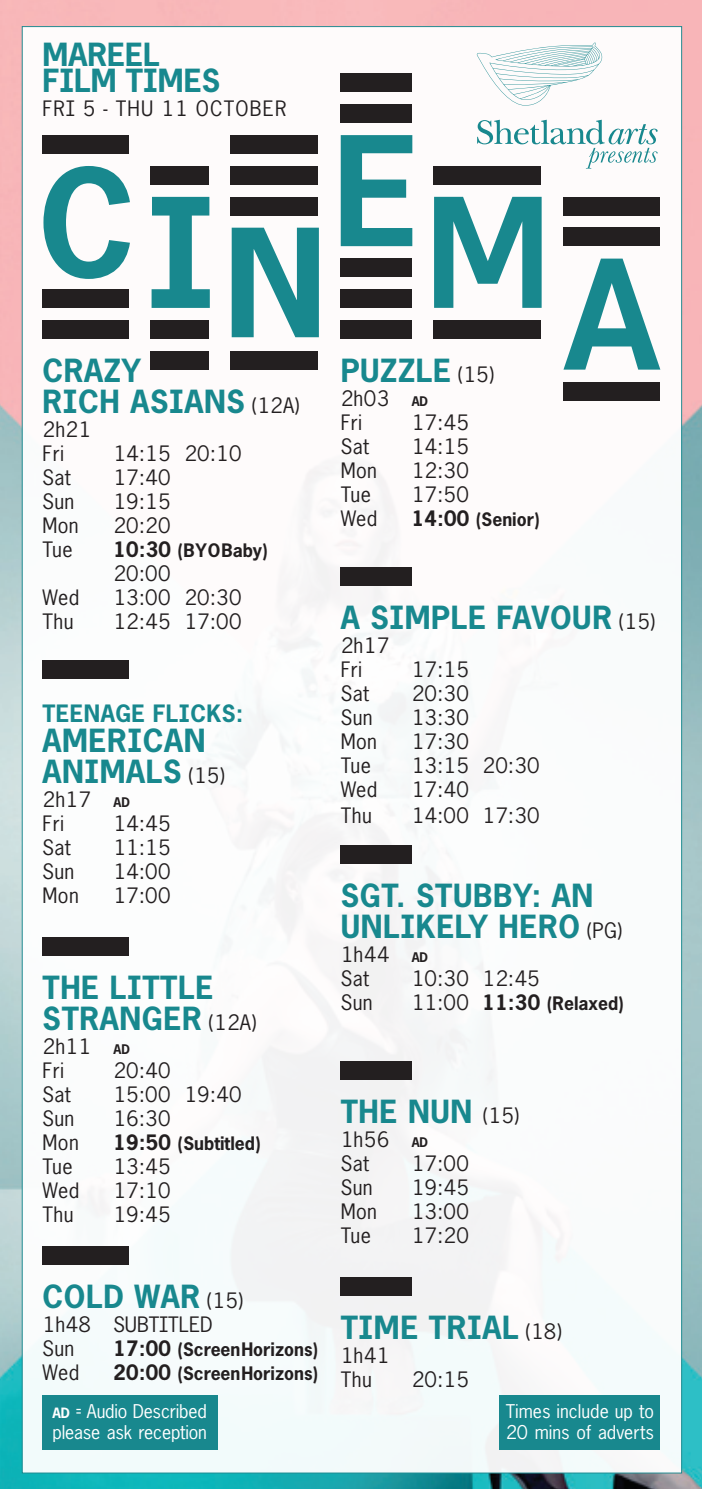
<style>
.page{position:relative;width:702px;height:1489px;background:#fff}
.page>*{position:absolute;margin:0;border:0;box-sizing:border-box;transform-origin:0 0}
.t1{font:700 30px/30.8px "Agate Text MW";letter-spacing:.02em;color:#18888e}
.t2{font:700 30px/26px "Agate Text MW";color:#18888e}
.t3{font:700 22.5px "Agate Text MW";letter-spacing:.02em;color:#18888e}
.t4{font:20px/24px "Agate Text MW";letter-spacing:.02em;color:#231f20}
.t5{font:20px "Agate Text MW";letter-spacing:.06em;color:#231f20}
.t6{font:20px/24px "Agate Text MW";color:#231f20}
.t7{font:17.75px/21.5px "Agate Text MW";letter-spacing:-.01em;color:#fff;scale:.5 1}
.t8{font:17.75px/21.2px "Agate Text MW";letter-spacing:-.01em;color:#fff}
.t9{font:700 17.5px "Agate Text MW";color:#231f20}
.t10{font:700 17.5px "Agate Text MW";letter-spacing:.025em;color:#231f20}
.s1{font-weight:400;font-size:20px;color:#231f20}
.s2{font-size:20px}
.s3{font-weight:700;font-size:12.5px}
.s4{font-weight:400;font-size:20px}
.s5{font-weight:700;font-size:13.25px}
</style>
<div class="page">
<img style="left:0;top:0;width:702px;height:1488px">
<div style="left:22px;top:26px;width:660px;height:1447px;background:#fff;border:1px solid #18888e"></div>
<svg style="left:477px;top:42px;width:125px;height:64px"></svg>
<svg style="left:477px;top:120px;width:180px;height:15px"></svg>
<div style="left:340px;top:104px;width:71px;height:19px;background:#231f20"></div>
<div style="left:340px;top:73px;width:71px;height:19px;background:#231f20"></div>
<div style="left:340px;top:567px;width:71px;height:18px;background:#231f20"></div>
<div style="left:340px;top:845px;width:71px;height:18px;background:#231f20"></div>
<div style="left:340px;top:1061px;width:71px;height:18px;background:#231f20"></div>
<div style="left:340px;top:1276px;width:71px;height:19px;background:#231f20"></div>
<svg style="left:43px;top:135px;width:617px;height:234px"></svg>
<div style="left:562px;top:382px;width:97px;height:18px;background:#231f20"></div>
<div style="left:43px;top:320px;width:86px;height:19px;background:#231f20"></div>
<div style="left:43px;top:659px;width:86px;height:19px;background:#231f20"></div>
<div style="left:43px;top:937px;width:86px;height:19px;background:#231f20"></div>
<div style="left:43px;top:1246px;width:86px;height:18px;background:#231f20"></div>
<div style="left:42px;top:1395px;width:176px;height:54px;background:#18888e"></div>
<div style="left:499px;top:1395px;width:161px;height:54px;background:#18888e"></div>
<h1 class="t2" style="left:43px;top:41px;width:179px">MAREEL<br>FILM TIMES</h1>
<p class="t5" style="left:43px;top:95px;width:246px">FRI 5 - THU 11 OCTOBER</p>
<h1 class="t1" style="left:43px;top:354px;width:259px">CRAZY<br>RICH ASIANS <span class="s1">(12A)</span></h1>
<p class="t4" style="left:43px;top:417px;width:50px">2h21<br>Fri</p>
<p class="t4" style="left:113px;top:441px;width:129px">14:15 20:10</p>
<p class="t4" style="left:43px;top:465px;width:30px">Sat</p>
<p class="t4" style="left:113px;top:465px;width:59px">17:40</p>
<p class="t4" style="left:43px;top:489px;width:33px">Sun</p>
<p class="t4" style="left:113px;top:489px;width:59px">19:15</p>
<p class="t4" style="left:43px;top:513px;width:38px">Mon</p>
<p class="t4" style="left:113px;top:513px;width:59px">20:20</p>
<p class="t4" style="left:43px;top:537px;width:32px">Tue</p>
<p class="t10" style="left:113px;top:538px;width:156px"><span class="s2">10:30</span> (BYOBaby)</p>
<p class="t4" style="left:113px;top:561px;width:59px">20:00</p>
<p class="t4" style="left:43px;top:585px;width:38px">Wed</p>
<p class="t4" style="left:113px;top:585px;width:129px">13:00 20:30</p>
<p class="t4" style="left:43px;top:609px;width:33px">Thu</p>
<p class="t4" style="left:113px;top:609px;width:129px">12:45 17:00</p>
<p class="t3" style="left:43px;top:698px;width:202px">TEENAGE FLICKS:</p>
<h1 class="t1" style="left:43px;top:725px;width:184px">AMERICAN<br>ANIMALS <span class="s1">(15)</span></h1>
<p class="t4" style="left:43px;top:787px;width:89px">2h17 <span class="s3">AD<br></span>Fri</p>
<p class="t4" style="left:113px;top:811px;width:59px">14:45</p>
<p class="t4" style="left:43px;top:835px;width:30px">Sat</p>
<p class="t4" style="left:113px;top:835px;width:59px">11:15</p>
<p class="t4" style="left:43px;top:859px;width:33px">Sun</p>
<p class="t4" style="left:113px;top:859px;width:59px">14:00</p>
<p class="t4" style="left:43px;top:883px;width:38px">Mon</p>
<p class="t4" style="left:113px;top:883px;width:59px">17:00</p>
<h1 class="t1" style="left:43px;top:971px;width:215px">THE LITTLE<br>STRANGER <span class="s1">(12A)</span></h1>
<p class="t4" style="left:43px;top:1033px;width:89px">2h11 <span class="s3">AD<br></span>Fri</p>
<p class="t4" style="left:113px;top:1057px;width:59px">20:40</p>
<p class="t4" style="left:43px;top:1081px;width:30px">Sat</p>
<p class="t4" style="left:113px;top:1081px;width:129px">15:00 19:40</p>
<p class="t4" style="left:43px;top:1105px;width:33px">Sun</p>
<p class="t4" style="left:113px;top:1105px;width:59px">16:30</p>
<p class="t4" style="left:43px;top:1129px;width:38px">Mon</p>
<p class="t9" style="left:113px;top:1131px;width:149px"><span class="s2">19:50</span> (Subtitled)</p>
<p class="t4" style="left:43px;top:1153px;width:32px">Tue</p>
<p class="t4" style="left:113px;top:1153px;width:59px">13:45</p>
<p class="t4" style="left:43px;top:1177px;width:38px">Wed</p>
<p class="t4" style="left:113px;top:1177px;width:59px">17:10</p>
<p class="t4" style="left:43px;top:1201px;width:33px">Thu</p>
<p class="t4" style="left:113px;top:1201px;width:59px">19:45</p>
<h1 class="t1" style="left:43px;top:1280px;width:202px">COLD WAR <span class="s1">(15)</span></h1>
<p class="t6" style="left:43px;top:1311px;width:172px">1h48 SUBTITLED<br>Sun</p>
<p class="t9" style="left:113px;top:1337px;width:206px"><span class="s2">17:00</span> (ScreenHorizons)</p>
<p class="t4" style="left:43px;top:1359px;width:38px">Wed</p>
<p class="t9" style="left:113px;top:1361px;width:206px"><span class="s2">20:00</span> (ScreenHorizons)</p>
<h1 class="t1" style="left:341px;top:354px;width:155px">PUZZLE <span class="s1">(15)</span></h1>
<p class="t4" style="left:341px;top:386px;width:89px">2h03 <span class="s3">AD<br></span>Fri</p>
<p class="t4" style="left:411px;top:410px;width:59px">17:45</p>
<p class="t4" style="left:341px;top:434px;width:30px">Sat</p>
<p class="t4" style="left:411px;top:434px;width:59px">14:15</p>
<p class="t4" style="left:341px;top:458px;width:38px">Mon</p>
<p class="t4" style="left:411px;top:458px;width:59px">12:30</p>
<p class="t4" style="left:341px;top:482px;width:32px">Tue</p>
<p class="t4" style="left:411px;top:482px;width:59px">17:50</p>
<p class="t4" style="left:341px;top:506px;width:38px">Wed</p>
<p class="t9" style="left:411px;top:508px;width:130px"><span class="s2">14:00</span> (Senior)</p>
<h1 class="t1" style="left:341px;top:601px;width:316px">A SIMPLE FAVOUR <span class="s1">(15)</span></h1>
<p class="t4" style="left:341px;top:632px;width:50px">2h17<br>Fri</p>
<p class="t4" style="left:411px;top:656px;width:59px">17:15</p>
<p class="t4" style="left:341px;top:680px;width:30px">Sat</p>
<p class="t4" style="left:411px;top:680px;width:59px">20:30</p>
<p class="t4" style="left:341px;top:704px;width:33px">Sun</p>
<p class="t4" style="left:411px;top:704px;width:59px">13:30</p>
<p class="t4" style="left:341px;top:728px;width:38px">Mon</p>
<p class="t4" style="left:411px;top:728px;width:59px">17:30</p>
<p class="t4" style="left:341px;top:752px;width:32px">Tue</p>
<p class="t4" style="left:411px;top:752px;width:129px">13:15 20:30</p>
<p class="t4" style="left:341px;top:776px;width:38px">Wed</p>
<p class="t4" style="left:411px;top:776px;width:59px">17:40</p>
<p class="t4" style="left:341px;top:802px;width:33px">Thu</p>
<p class="t4" style="left:411px;top:802px;width:129px">14:00 17:30</p>
<h1 class="t1" style="left:341px;top:879px;width:283px">SGT. STUBBY: AN<br>UNLIKELY HERO <span class="s1">(PG)</span></h1>
<p class="t4" style="left:341px;top:941px;width:89px">1h44 <span class="s3">AD<br></span>Sat</p>
<p class="t4" style="left:411px;top:965px;width:129px">10:30 12:45</p>
<p class="t4" style="left:341px;top:989px;width:33px">Sun</p>
<p class="t9" style="left:411px;top:991px;width:214px"><span class="s4">11:00</span> <span class="s2">11:30</span> (Relaxed)</p>
<h1 class="t1" style="left:341px;top:1095px;width:180px">THE NUN <span class="s1">(15)</span></h1>
<p class="t4" style="left:341px;top:1126px;width:89px">1h56 <span class="s3">AD<br></span>Sat</p>
<p class="t4" style="left:411px;top:1150px;width:59px">17:00</p>
<p class="t4" style="left:341px;top:1174px;width:33px">Sun</p>
<p class="t4" style="left:411px;top:1174px;width:59px">19:45</p>
<p class="t4" style="left:341px;top:1198px;width:38px">Mon</p>
<p class="t4" style="left:411px;top:1198px;width:59px">13:00</p>
<p class="t4" style="left:341px;top:1222px;width:32px">Tue</p>
<p class="t4" style="left:411px;top:1222px;width:59px">17:20</p>
<h1 class="t1" style="left:341px;top:1311px;width:223px">TIME TRIAL <span class="s1">(18)</span></h1>
<p class="t4" style="left:341px;top:1342px;width:50px">1h41<br>Thu</p>
<p class="t4" style="left:411px;top:1366px;width:59px">20:15</p>
<p class="t7" style="left:52px;top:1399px;width:310px"><span class="s5">AD</span> = Audio Described please ask reception</p>
<p class="t8" style="left:505px;top:1399px;width:150px">Times include up to<br>20 mins of adverts</p>
</div>
